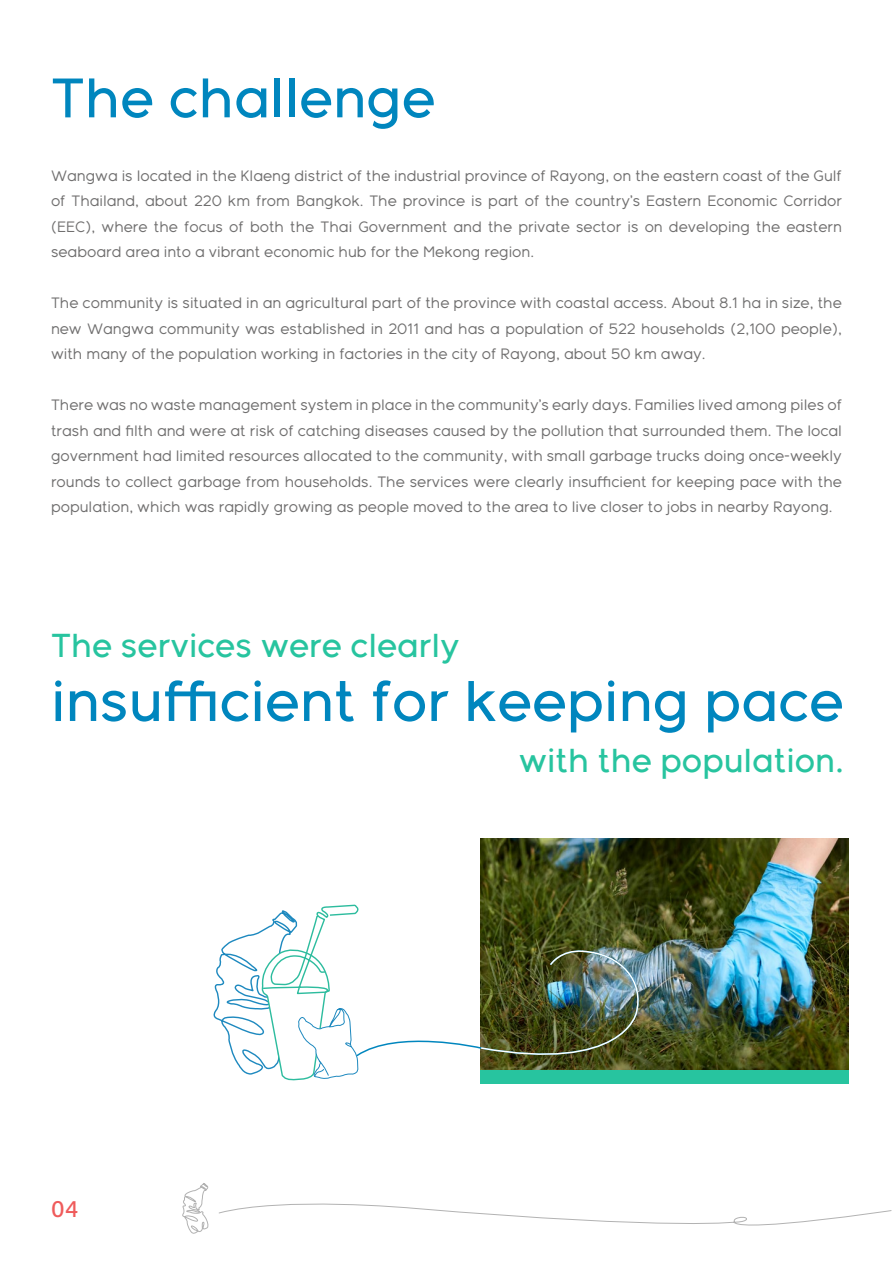
<style>
.page{position:relative;width:893px;height:1263px;background:#fff}
.page>*{position:absolute;margin:0;border:0;box-sizing:border-box;transform-origin:0 0}
.Blue_title{font:500 57px "Meticula";color:#0086be}
.Blue_title-2{font:500 55.5px "Meticula";color:#0086be}
.Sub-title_green{font:500 33px "Meticula";color:#27c49f}
.t1{font:24px "Acumin Variable Concept";color:#ef5b5b}
.Paragraph_text_grey{font:15px/25.5px "Meticula";color:#706f6f;text-align:justify}
</style>
<div class="page">
<svg style="left:182px;top:1183px;width:27px;height:51px"></svg>
<svg style="left:219px;top:1203px;width:673px;height:23px"></svg>
<img style="left:480px;top:838px;width:368px;height:232px">
<div style="left:480px;top:1070px;width:368px;height:14px;background:#27c49f"></div>
<img style="left:213px;top:905px;width:432px;height:176px">
<p class="Blue_title-2" style="left:51px;top:65px;width:386px">The challenge</p>
<p class="Paragraph_text_grey" style="left:51px;top:163px;width:792px">Wangwa is located in the Klaeng district of the industrial province of Rayong, on the eastern coast of the Gulf of Thailand, about 220 km from Bangkok. The province is part of the country’s Eastern Economic Corridor (EEC), where the focus of both the Thai Government and the private sector is on developing the eastern seaboard area into a vibrant economic hub for the Mekong region.</p>
<p class="Paragraph_text_grey" style="left:51px;top:290px;width:792px">The community is situated in an agricultural part of the province with coastal access. About 8.1 ha in size, the new Wangwa community was established in 2011 and has a population of 522 households (2,100 people), with many of the population working in factories in the city of Rayong, about 50 km away.</p>
<p class="Paragraph_text_grey" style="left:51px;top:392px;width:792px">There was no waste management system in place in the community’s early days. Families lived among piles of trash and filth and were at risk of catching diseases caused by the pollution that surrounded them. The local government had limited resources allocated to the community, with small garbage trucks doing once-weekly rounds to collect garbage from households. The services were clearly insufficient for keeping pace with the population, which was rapidly growing as people moved to the area to live closer to jobs in nearby Rayong.</p>
<p class="Sub-title_green" style="left:51px;top:626px;width:410px">The services were clearly</p>
<p class="Blue_title" style="left:51px;top:667px;width:794px">insufficient for keeping pace</p>
<h3 class="t1" style="left:51px;top:1192px;width:29px">04</h3>
<p class="Sub-title_green" style="left:519px;top:741px;width:327px">with the population.</p>
</div>
